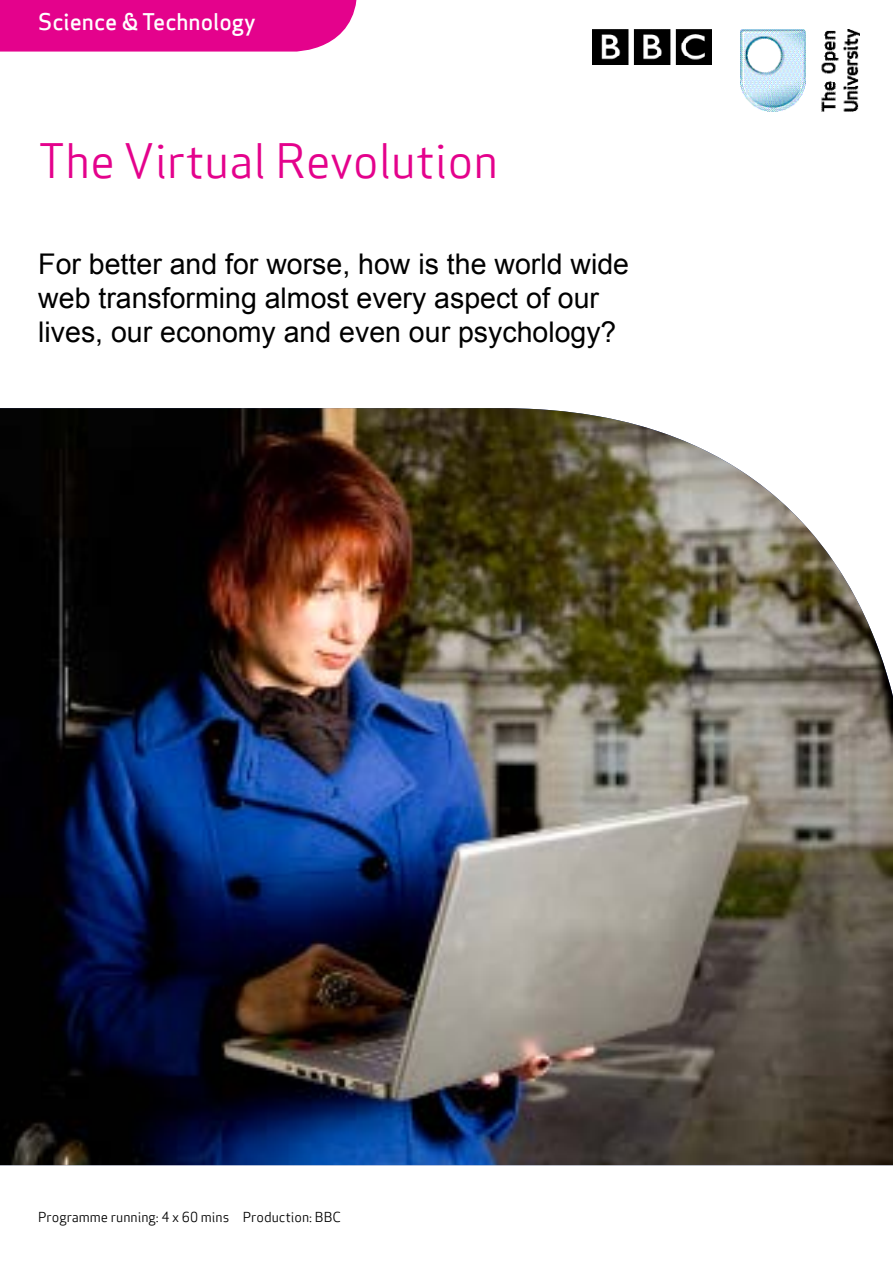
<style>
.page{position:relative;width:893px;height:1263px;background:#fff}
.page>*{position:absolute;margin:0;border:0;box-sizing:border-box;transform-origin:0 0}
.t1{font:46.5px "Apex Sans Book T";color:#e4028c}
.t2{font:28.5px/34.2px "Arial";color:#000}
.t3{font:22.5px "Apex Sans Medium T";color:#fff}
.t4{font:13.5px "Apex Sans Book T";color:#000}
</style>
<div class="page">
<div style="left:0;top:0;width:357px;height:52px;background:#e4028c"></div>
<img style="left:0;top:408px;width:893px;height:757px">
<img style="left:740px;top:30px;width:120px;height:82px">
<img style="left:592px;top:30px;width:119px;height:34px">
<p class="t3" style="left:38px;top:7px;width:219px">Science &amp; Technology</p>
<h1 class="t1" style="left:38px;top:131px;width:461px">The Virtual Revolution</h1>
<p class="t2" style="left:38px;top:247px;width:592px">For better and for worse, how is the world wide web transforming almost every aspect of our lives, our economy and even our psychology?</p>
<p class="t4" style="left:38px;top:1208px;width:304px">Programme running: 4 x 60 mins Production: BBC</p>
</div>
